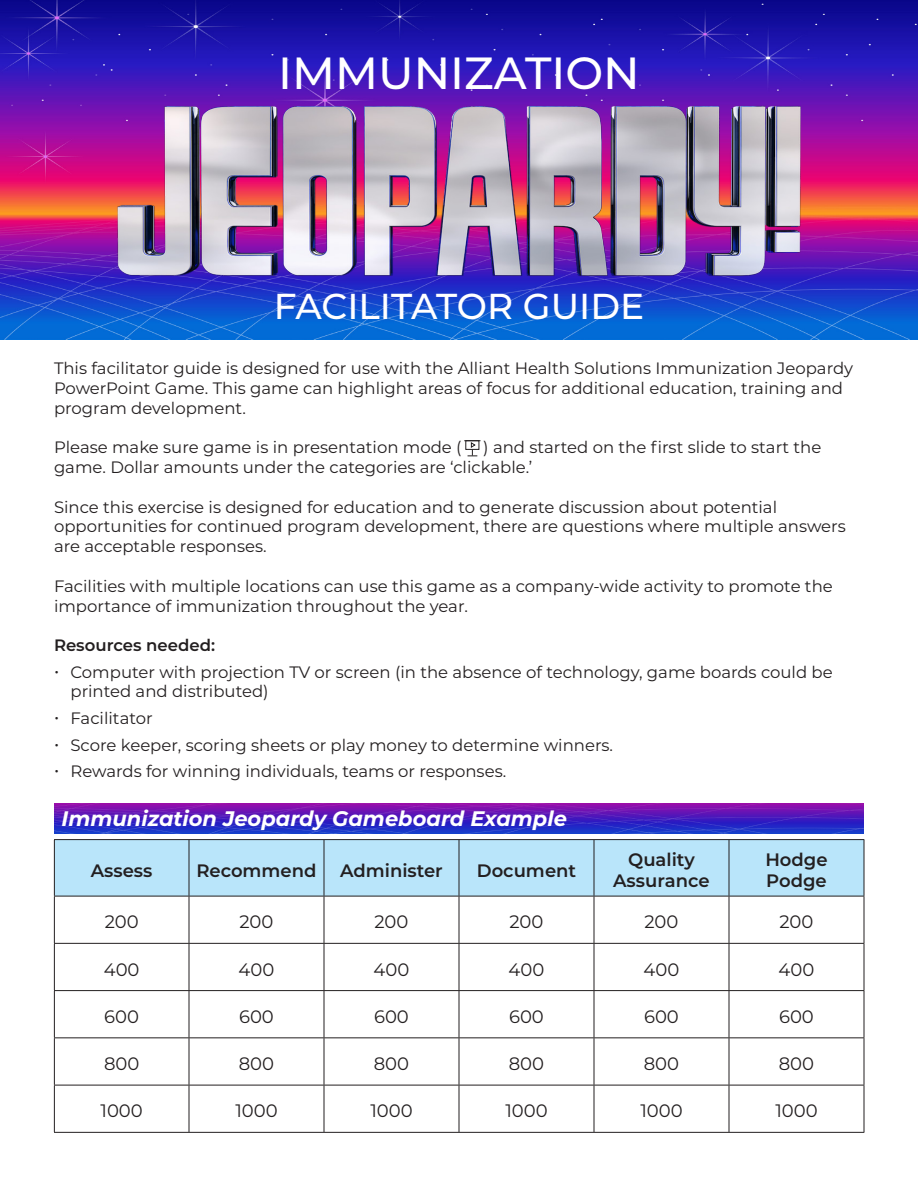
<style>
.page{position:relative;width:918px;height:1188px;background:#fff}
.page>*{position:absolute;margin:0;border:0;box-sizing:border-box;transform-origin:0 0}
.t1{font:500 45px "Montserrat";color:#fff}
.t2{font:500 36px "Montserrat";color:#fff}
.t3{font:italic 700 21px "Montserrat";color:#fff}
.t4{font:18px "Montserrat";color:#231f20}
.t5{font:600 18px/21.6px "Montserrat";color:#231f20;text-align:center}
.t6{font:16.5px/19.8px "Montserrat";color:#231f20}
.t7{font:600 16.5px "Montserrat";color:#231f20}
</style>
<div class="page">
<img style="left:0;top:0;width:918px;height:339px">
<img style="left:116px;top:105px;width:686px;height:172px">
<img style="left:54px;top:803px;width:810px;height:30px">
<div style="left:55px;top:840px;width:809px;height:56px;background:#b9e5fa"></div>
<hr style="left:54px;top:839px;width:135px;height:1px;background:#231f20">
<hr style="left:54px;top:840px;width:1px;height:56px;background:#231f20">
<hr style="left:189px;top:839px;width:135px;height:1px;background:#231f20">
<hr style="left:189px;top:840px;width:1px;height:56px;background:#231f20">
<hr style="left:324px;top:839px;width:135px;height:1px;background:#231f20">
<hr style="left:324px;top:840px;width:1px;height:56px;background:#231f20">
<hr style="left:459px;top:839px;width:135px;height:1px;background:#231f20">
<hr style="left:459px;top:840px;width:1px;height:56px;background:#231f20">
<hr style="left:594px;top:839px;width:135px;height:1px;background:#231f20">
<hr style="left:594px;top:840px;width:1px;height:56px;background:#231f20">
<hr style="left:729px;top:839px;width:135px;height:1px;background:#231f20">
<hr style="left:729px;top:840px;width:1px;height:56px;background:#231f20">
<hr style="left:864px;top:840px;width:1px;height:56px;background:#231f20">
<hr style="left:54px;top:896px;width:135px;height:1px;background:#231f20">
<hr style="left:54px;top:896px;width:1px;height:47px;background:#231f20">
<hr style="left:189px;top:896px;width:135px;height:1px;background:#231f20">
<hr style="left:189px;top:896px;width:1px;height:47px;background:#231f20">
<hr style="left:324px;top:896px;width:135px;height:1px;background:#231f20">
<hr style="left:324px;top:896px;width:1px;height:47px;background:#231f20">
<hr style="left:459px;top:896px;width:135px;height:1px;background:#231f20">
<hr style="left:459px;top:896px;width:1px;height:47px;background:#231f20">
<hr style="left:594px;top:896px;width:135px;height:1px;background:#231f20">
<hr style="left:594px;top:896px;width:1px;height:47px;background:#231f20">
<hr style="left:729px;top:896px;width:135px;height:1px;background:#231f20">
<hr style="left:729px;top:896px;width:1px;height:47px;background:#231f20">
<hr style="left:864px;top:896px;width:1px;height:47px;background:#231f20">
<hr style="left:54px;top:943px;width:135px;height:1px;background:#231f20">
<hr style="left:54px;top:944px;width:1px;height:46px;background:#231f20">
<hr style="left:189px;top:943px;width:135px;height:1px;background:#231f20">
<hr style="left:189px;top:944px;width:1px;height:46px;background:#231f20">
<hr style="left:324px;top:943px;width:135px;height:1px;background:#231f20">
<hr style="left:324px;top:944px;width:1px;height:46px;background:#231f20">
<hr style="left:459px;top:943px;width:135px;height:1px;background:#231f20">
<hr style="left:459px;top:944px;width:1px;height:46px;background:#231f20">
<hr style="left:594px;top:943px;width:135px;height:1px;background:#231f20">
<hr style="left:594px;top:944px;width:1px;height:46px;background:#231f20">
<hr style="left:729px;top:943px;width:135px;height:1px;background:#231f20">
<hr style="left:729px;top:944px;width:1px;height:46px;background:#231f20">
<hr style="left:864px;top:944px;width:1px;height:46px;background:#231f20">
<hr style="left:54px;top:990px;width:135px;height:1px;background:#231f20">
<hr style="left:54px;top:991px;width:1px;height:46px;background:#231f20">
<hr style="left:189px;top:990px;width:135px;height:1px;background:#231f20">
<hr style="left:189px;top:991px;width:1px;height:46px;background:#231f20">
<hr style="left:324px;top:990px;width:135px;height:1px;background:#231f20">
<hr style="left:324px;top:991px;width:1px;height:46px;background:#231f20">
<hr style="left:459px;top:990px;width:135px;height:1px;background:#231f20">
<hr style="left:459px;top:991px;width:1px;height:46px;background:#231f20">
<hr style="left:594px;top:990px;width:135px;height:1px;background:#231f20">
<hr style="left:594px;top:991px;width:1px;height:46px;background:#231f20">
<hr style="left:729px;top:990px;width:135px;height:1px;background:#231f20">
<hr style="left:729px;top:991px;width:1px;height:46px;background:#231f20">
<hr style="left:864px;top:991px;width:1px;height:46px;background:#231f20">
<hr style="left:54px;top:1037px;width:135px;height:1px;background:#231f20">
<hr style="left:54px;top:1038px;width:1px;height:47px;background:#231f20">
<hr style="left:189px;top:1037px;width:135px;height:1px;background:#231f20">
<hr style="left:189px;top:1038px;width:1px;height:47px;background:#231f20">
<hr style="left:324px;top:1037px;width:135px;height:1px;background:#231f20">
<hr style="left:324px;top:1038px;width:1px;height:47px;background:#231f20">
<hr style="left:459px;top:1037px;width:135px;height:1px;background:#231f20">
<hr style="left:459px;top:1038px;width:1px;height:47px;background:#231f20">
<hr style="left:594px;top:1037px;width:135px;height:1px;background:#231f20">
<hr style="left:594px;top:1038px;width:1px;height:47px;background:#231f20">
<hr style="left:729px;top:1037px;width:135px;height:1px;background:#231f20">
<hr style="left:729px;top:1038px;width:1px;height:47px;background:#231f20">
<hr style="left:864px;top:1038px;width:1px;height:47px;background:#231f20">
<hr style="left:54px;top:1085px;width:135px;height:1px;background:#231f20">
<hr style="left:54px;top:1085px;width:1px;height:47px;background:#231f20">
<hr style="left:189px;top:1085px;width:135px;height:1px;background:#231f20">
<hr style="left:189px;top:1085px;width:1px;height:47px;background:#231f20">
<hr style="left:324px;top:1085px;width:135px;height:1px;background:#231f20">
<hr style="left:324px;top:1085px;width:1px;height:47px;background:#231f20">
<hr style="left:459px;top:1085px;width:135px;height:1px;background:#231f20">
<hr style="left:459px;top:1085px;width:1px;height:47px;background:#231f20">
<hr style="left:594px;top:1085px;width:135px;height:1px;background:#231f20">
<hr style="left:594px;top:1085px;width:1px;height:47px;background:#231f20">
<hr style="left:729px;top:1085px;width:135px;height:1px;background:#231f20">
<hr style="left:729px;top:1085px;width:1px;height:47px;background:#231f20">
<hr style="left:864px;top:1085px;width:1px;height:47px;background:#231f20">
<hr style="left:54px;top:1132px;width:135px;height:1px;background:#231f20">
<hr style="left:189px;top:1132px;width:135px;height:1px;background:#231f20">
<hr style="left:324px;top:1132px;width:135px;height:1px;background:#231f20">
<hr style="left:459px;top:1132px;width:135px;height:1px;background:#231f20">
<hr style="left:594px;top:1132px;width:135px;height:1px;background:#231f20">
<hr style="left:729px;top:1132px;width:135px;height:1px;background:#231f20">
<svg style="left:464px;top:440px;width:16px;height:16px"></svg>
<p class="t1" style="left:278px;top:41px;width:363px">IMMUNIZATION</p>
<p class="t2" style="left:274px;top:281px;width:372px">FACILITATOR GUIDE</p>
<p class="t6" style="left:54px;top:358px;width:801px">This facilitator guide is designed for use with the Alliant Health Solutions Immunization Jeopardy<br>PowerPoint Game. This game can highlight areas of focus for additional education, training and program development.</p>
<p class="t6" style="left:54px;top:437px;width:409px">Please make sure game is in presentation mode (</p>
<p class="t6" style="left:54px;top:437px;width:769px;text-indent:429px">) and started on the first slide to start the game. Dollar amounts under the categories are ‘clickable.’</p>
<p class="t6" style="left:54px;top:496px;width:793px">Since this exercise is designed for education and to generate discussion about potential opportunities for continued program development, there are questions where multiple answers are acceptable responses.</p>
<p class="t6" style="left:54px;top:575px;width:780px">Facilities with multiple locations can use this game as a company-wide activity to promote the importance of immunization throughout the year.</p>
<p class="t7" style="left:54px;top:634px;width:163px">Resources needed:</p>
<p class="t6" style="left:70px;top:661px;width:764px;text-indent:-16px">• Computer with projection TV or screen (in the absence of technology, game boards could be printed and distributed)</p>
<p class="t6" style="left:54px;top:708px;width:100px">• Facilitator</p>
<p class="t6" style="left:54px;top:734px;width:561px">• Score keeper, scoring sheets or play money to determine winners.</p>
<p class="t6" style="left:54px;top:761px;width:454px">• Rewards for winning individuals, teams or responses.</p>
<p class="t3" style="left:62px;top:804px;width:507px">Immunization Jeopardy Gameboard Example</p>
<p class="t5" style="left:91px;top:859px;width:63px">Assess</p>
<p class="t5" style="left:196px;top:859px;width:122px">Recommend</p>
<p class="t5" style="left:340px;top:859px;width:104px">Administer</p>
<p class="t5" style="left:477px;top:859px;width:101px">Document</p>
<p class="t5" style="left:613px;top:848px;width:98px">Quality<br>Assurance</p>
<p class="t5" style="left:765px;top:848px;width:64px;text-align:left">Hodge<br>Podge</p>
<p class="t4" style="left:105px;top:910px;width:35px">200</p>
<p class="t4" style="left:240px;top:910px;width:35px">200</p>
<p class="t4" style="left:375px;top:910px;width:35px">200</p>
<p class="t4" style="left:510px;top:910px;width:35px">200</p>
<p class="t4" style="left:645px;top:910px;width:35px">200</p>
<p class="t4" style="left:780px;top:910px;width:35px">200</p>
<p class="t4" style="left:104px;top:957px;width:37px">400</p>
<p class="t4" style="left:239px;top:957px;width:37px">400</p>
<p class="t4" style="left:374px;top:957px;width:37px">400</p>
<p class="t4" style="left:509px;top:957px;width:37px">400</p>
<p class="t4" style="left:644px;top:957px;width:37px">400</p>
<p class="t4" style="left:779px;top:957px;width:37px">400</p>
<p class="t4" style="left:104px;top:1004px;width:36px">600</p>
<p class="t4" style="left:239px;top:1004px;width:36px">600</p>
<p class="t4" style="left:374px;top:1004px;width:36px">600</p>
<p class="t4" style="left:509px;top:1004px;width:36px">600</p>
<p class="t4" style="left:644px;top:1004px;width:36px">600</p>
<p class="t4" style="left:779px;top:1004px;width:36px">600</p>
<p class="t4" style="left:104px;top:1051px;width:37px">800</p>
<p class="t4" style="left:239px;top:1051px;width:37px">800</p>
<p class="t4" style="left:374px;top:1051px;width:37px">800</p>
<p class="t4" style="left:509px;top:1051px;width:37px">800</p>
<p class="t4" style="left:644px;top:1051px;width:37px">800</p>
<p class="t4" style="left:779px;top:1051px;width:37px">800</p>
<p class="t4" style="left:101px;top:1099px;width:44px">1000</p>
<p class="t4" style="left:235px;top:1099px;width:44px">1000</p>
<p class="t4" style="left:370px;top:1099px;width:44px">1000</p>
<p class="t4" style="left:505px;top:1099px;width:44px">1000</p>
<p class="t4" style="left:640px;top:1099px;width:44px">1000</p>
<p class="t4" style="left:775px;top:1099px;width:44px">1000</p>
</div>
